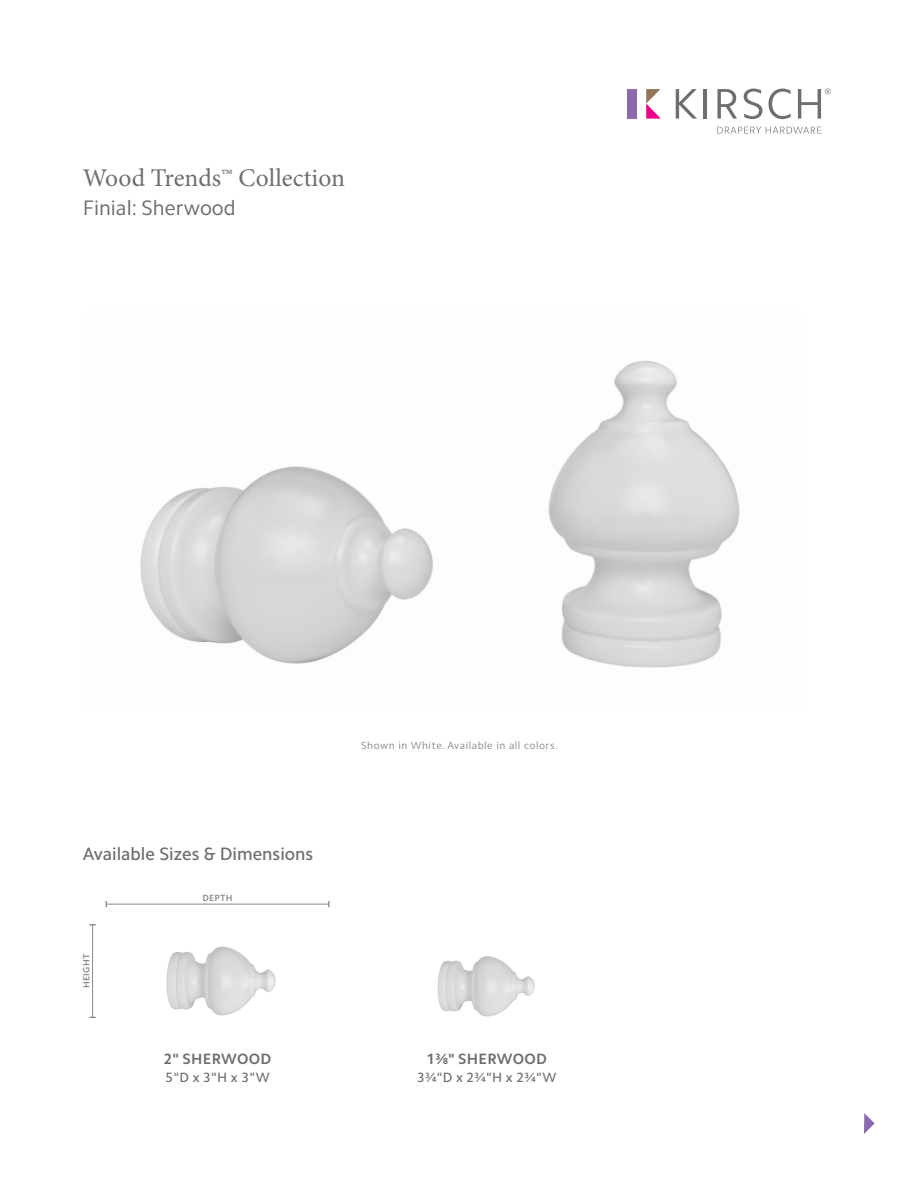
<style>
.page{position:relative;width:918px;height:1188px;background:#fff}
.page>*{position:absolute;margin:0;border:0;box-sizing:border-box;transform-origin:0 0}
.t1{font:25.5px "Minion Pro";color:#6d6e71}
.t2{font:21px "Camphor Std";color:#6d6e71}
.t3{font:500 18px "Camphor Std";color:#6d6e71}
.t4{font:700 15px "Camphor Std";letter-spacing:.02em;color:#6d6e71}
.t5{font:500 13.5px "Camphor Std";color:#6d6e71}
.t6{font:10.5px "Camphor Std";letter-spacing:.05em;color:#888a8d}
.t7{font:700 9px "Camphor Std";letter-spacing:.02em;color:#888a8d}
</style>
<div class="page">
<img style="left:140px;top:360px;width:600px;height:308px">
<hr style="left:106px;top:904px;width:223px;height:1px;background:#888a8d">
<hr style="left:92px;top:925px;width:1px;height:92px;background:#888a8d">
<svg style="left:89px;top:924px;width:7px;height:2px"></svg>
<svg style="left:864px;top:1113px;width:11px;height:21px"></svg>
<svg style="left:717px;top:127px;width:104px;height:7px"></svg>
<div style="left:627px;top:89px;width:10px;height:30px;background:#8c6bad"></div>
<svg style="left:646px;top:89px;width:15px;height:30px"></svg>
<svg style="left:676px;top:89px;width:21px;height:30px"></svg>
<hr style="left:703px;top:89px;width:4px;height:30px;background:#6e6e70">
<svg style="left:717px;top:89px;width:20px;height:30px"></svg>
<svg style="left:744px;top:89px;width:18px;height:30px"></svg>
<svg style="left:769px;top:89px;width:22px;height:30px"></svg>
<svg style="left:798px;top:89px;width:33px;height:30px"></svg>
<img style="left:166px;top:946px;width:110px;height:70px">
<img style="left:437px;top:956px;width:98px;height:61px">
<p class="t1" style="left:83px;top:161px;width:264px">Wood Trends™ Collection</p>
<p class="t2" style="left:83px;top:195px;width:154px">Finial: Sherwood</p>
<p class="t3" style="left:83px;top:843px;width:232px">Available Sizes &amp; Dimensions</p>
<p class="t7" style="left:81px;top:988px;width:36px;rotate:-90deg">HEIGHT</p>
<p class="t7" style="left:203px;top:893px;width:32px">DEPTH</p>
<p class="t4" style="left:164px;top:1050px;width:109px">2" SHERWOOD</p>
<p class="t5" style="left:166px;top:1070px;width:106px">5"D x 3"H x 3"W</p>
<p class="t6" style="left:361px;top:739px;width:198px">Shown in White. Available in all colors.</p>
<p class="t4" style="left:427px;top:1050px;width:122px">1⅜" SHERWOOD</p>
<p class="t5" style="left:417px;top:1070px;width:141px">3¾"D x 2¾"H x 2¾"W</p>
</div>
